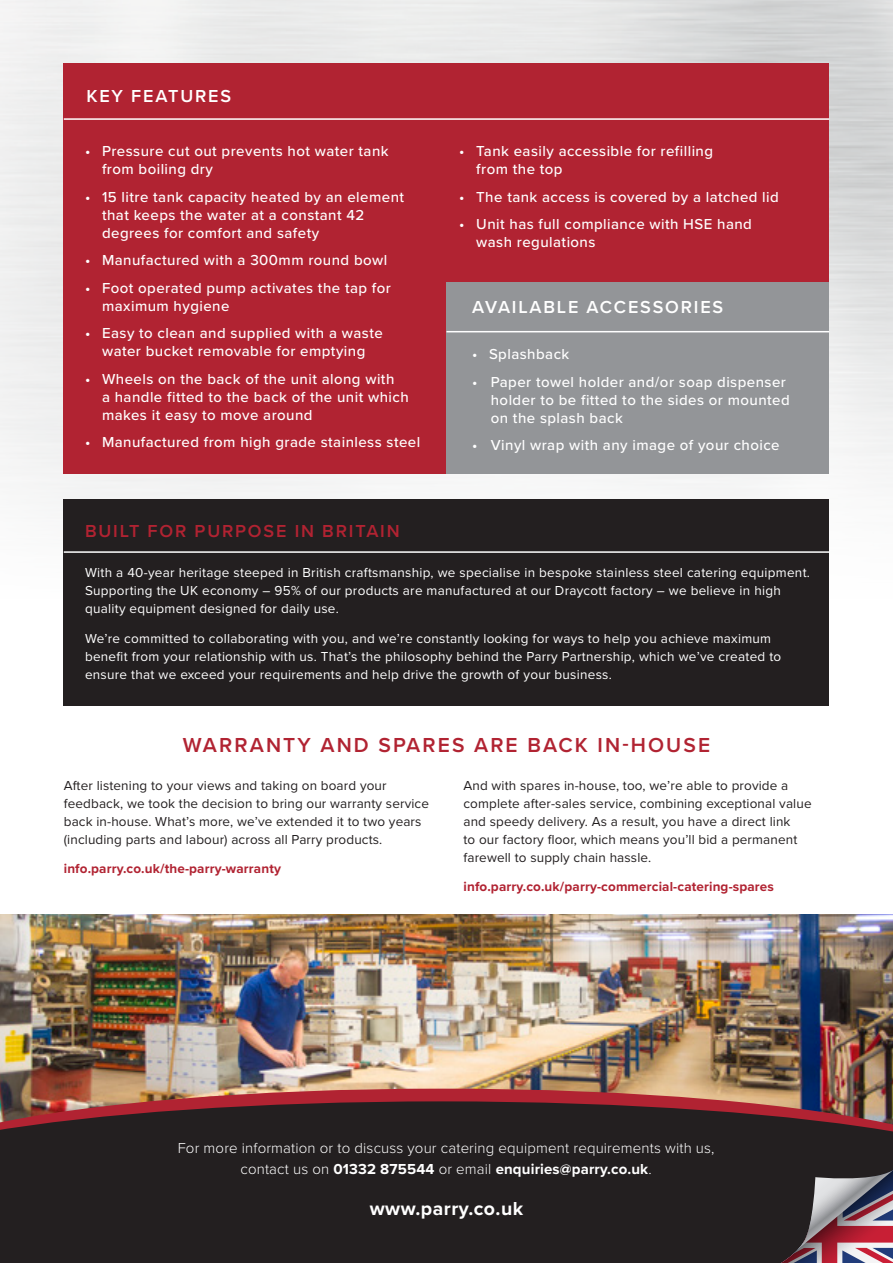
<style>
.page{position:relative;width:893px;height:1263px;background:#fff}
.page>*{position:absolute;margin:0;border:0;box-sizing:border-box;transform-origin:0 0}
.t1{font:600 21px "Proxima Nova";letter-spacing:.1em;color:#b12332}
.t2{font:700 19.5px "Proxima Nova";letter-spacing:.025em;color:#fff}
.t3{font:600 18px "Proxima Nova";letter-spacing:.1em;color:#fff}
.t4{font:600 18px "Proxima Nova";letter-spacing:.1em;color:#b12332}
.t5{font:500 15px/18px "Proxima Nova";letter-spacing:.03em;color:#fff}
.t6{font:300 15px/21px "Proxima Nova";letter-spacing:.01em;color:#fff;text-align:center}
.t7{font:13.5px/18px "Proxima Nova";letter-spacing:.02em;color:#fff}
.t8{font:13.5px/18px "Proxima Nova";letter-spacing:.01em;color:#231f20}
.t9{font:700 13.5px "Proxima Nova";letter-spacing:.01em;color:#b12332}
.s1{font-weight:700}
</style>
<div class="page">
<img style="left:0;top:0;width:893px;height:641px">
<div style="left:64px;top:64px;width:765px;height:410px;background:#b12332"></div>
<hr style="left:64px;top:118px;width:765px;height:2px;background:#fff">
<div style="left:446px;top:283px;width:383px;height:191px;background:#939598"></div>
<hr style="left:446px;top:331px;width:383px;height:1px;background:#fff">
<img style="left:0;top:914px;width:893px;height:140px">
<img style="left:0;top:1054px;width:893px;height:209px">
<div style="left:64px;top:500px;width:765px;height:206px;background:#231f20"></div>
<hr style="left:64px;top:551px;width:765px;height:2px;background:#fff">
<p class="t3" style="left:86px;top:85px;width:146px">KEY FEATURES</p>
<p class="t5" style="left:102px;top:143px;width:288px;text-indent:-17px">• Pressure cut out prevents hot water tank from boiling dry</p>
<p class="t5" style="left:102px;top:188px;width:304px;text-indent:-17px">• 15 litre tank capacity heated by an element that keeps the water at a constant 42 degrees for comfort and safety</p>
<p class="t5" style="left:85px;top:252px;width:304px">• Manufactured with a 300mm round bowl</p>
<p class="t5" style="left:102px;top:279px;width:290px;text-indent:-17px">• Foot operated pump activates the tap for maximum hygiene</p>
<p class="t5" style="left:85px;top:325px;width:299px;text-align:center">• Easy to clean and supplied with a waste water bucket removable for emptying</p>
<p class="t5" style="left:102px;top:370px;width:308px;text-indent:-17px">• Wheels on the back of the unit along with<br>a handle fitted to the back of the unit which makes it easy to move around</p>
<p class="t5" style="left:85px;top:434px;width:337px">• Manufactured from high grade stainless steel</p>
<p class="t5" style="left:476px;top:143px;width:238px;text-indent:-17px">• Tank easily accessible for refilling from the top</p>
<p class="t5" style="left:459px;top:188px;width:321px">• The tank access is covered by a latched lid</p>
<p class="t5" style="left:476px;top:216px;width:277px;text-indent:-17px">• Unit has full compliance with HSE hand wash regulations</p>
<p class="t3" style="left:472px;top:296px;width:253px">AVAILABLE ACCESSORIES</p>
<p class="t5" style="left:472px;top:346px;width:99px">• Splashback</p>
<p class="t5" style="left:491px;top:373px;width:301px;text-indent:-19px">• Paper towel holder and/or soap dispenser holder to be fitted to the sides or mounted on the splash back</p>
<p class="t5" style="left:472px;top:437px;width:309px">• Vinyl wrap with any image of your choice</p>
<p class="t4" style="left:85px;top:520px;width:316px">BUILT FOR PURPOSE IN BRITAIN</p>
<p class="t7" style="left:85px;top:563px;width:726px">With a 40-year heritage steeped in British craftsmanship, we specialise in bespoke stainless steel catering equipment.<br>Supporting the UK economy – 95% of our products are manufactured at our Draycott factory – we believe in high quality equipment designed for daily use.</p>
<p class="t7" style="left:85px;top:630px;width:698px">We’re committed to collaborating with you, and we’re constantly looking for ways to help you achieve maximum benefit from your relationship with us. That’s the philosophy behind the Parry Partnership, which we’ve created to ensure that we exceed your requirements and help drive the growth of your business.</p>
<h1 class="t1" style="left:183px;top:733px;width:529px">WARRANTY AND SPARES ARE BACK IN-HOUSE</h1>
<p class="t8" style="left:64px;top:777px;width:367px">After listening to your views and taking on board your feedback, we took the decision to bring our warranty service back in-house. What’s more, we’ve extended it to two years (including parts and labour) across all Parry products.</p>
<p class="t9" style="left:64px;top:860px;width:219px">info.parry.co.uk/the-parry-warranty</p>
<p class="t8" style="left:463px;top:777px;width:350px">And with spares in-house, too, we’re able to provide a complete after-sales service, combining exceptional value and speedy delivery. As a result, you have a direct link<br>to our factory floor, which means you’ll bid a permanent farewell to supply chain hassle.</p>
<p class="t9" style="left:463px;top:878px;width:312px">info.parry.co.uk/parry-commercial-catering-spares</p>
<p class="t6" style="left:178px;top:1131px;width:538px">For more information or to discuss your catering equipment requirements with us, contact us on <span class="s1">01332 875544</span> or email <span class="s1">enquiries@parry.co.uk</span>.</p>
<h2 class="t2" style="left:370px;top:1196px;width:155px">www.parry.co.uk</h2>
<p class="t6" style="left:178px;top:1138px;width:538px">For more information or to discuss your catering equipment requirements with us, contact us on <span class="s1">01332 875544</span> or email <span class="s1">enquiries@parry.co.uk</span>.</p>
</div>
